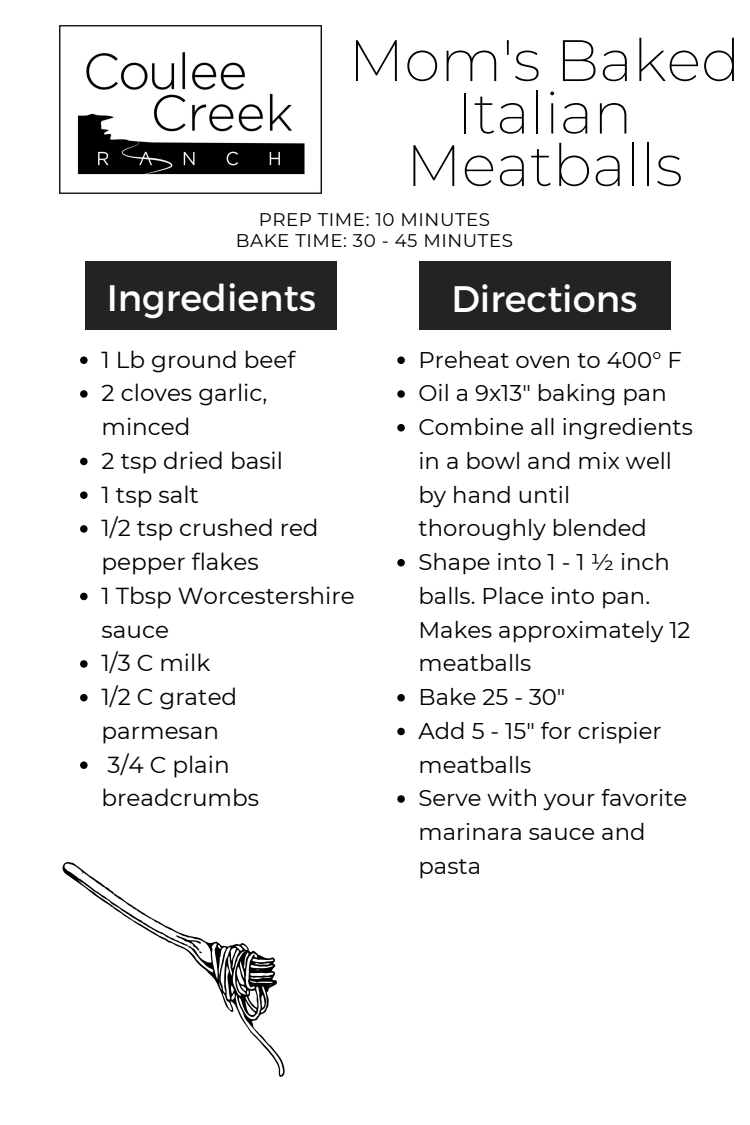
<style>
.page{position:relative;width:750px;height:1125px;background:#fff}
.page>*{position:absolute;margin:0;border:0;box-sizing:border-box;transform-origin:0 0}
.t1{font:200 58.38px/52.5px "Montserrat";color:#010101;text-align:center}
.t2{font:36.88px "Montserrat";color:#fff}
.t3{font:23.12px/33.8px "Montserrat";color:#010101}
.t4{font:22.75px/33.8px "Montserrat";color:#010101}
.t5{font:18.25px "Montserrat";letter-spacing:.03em;color:#010101}
</style>
<div class="page">
<div style="left:419px;top:262px;width:251px;height:67px;background:#232323"></div>
<img style="left:60px;top:26px;width:261px;height:168px">
<div style="left:86px;top:262px;width:251px;height:67px;background:#232323"></div>
<svg style="left:62px;top:861px;width:223px;height:216px"></svg>
<svg style="left:80px;top:356px;width:8px;height:8px"></svg>
<svg style="left:80px;top:390px;width:8px;height:8px"></svg>
<svg style="left:80px;top:458px;width:8px;height:7px"></svg>
<svg style="left:80px;top:491px;width:8px;height:8px"></svg>
<svg style="left:80px;top:525px;width:8px;height:8px"></svg>
<svg style="left:80px;top:593px;width:8px;height:7px"></svg>
<svg style="left:80px;top:660px;width:8px;height:8px"></svg>
<svg style="left:80px;top:694px;width:8px;height:7px"></svg>
<svg style="left:80px;top:761px;width:8px;height:8px"></svg>
<svg style="left:397px;top:356px;width:8px;height:8px"></svg>
<svg style="left:397px;top:390px;width:8px;height:8px"></svg>
<svg style="left:397px;top:424px;width:8px;height:7px"></svg>
<svg style="left:397px;top:559px;width:8px;height:7px"></svg>
<svg style="left:397px;top:694px;width:8px;height:7px"></svg>
<svg style="left:397px;top:728px;width:8px;height:7px"></svg>
<svg style="left:397px;top:795px;width:8px;height:8px"></svg>
<p class="t1" style="left:349px;top:34px;width:393px">Mom's Baked<br>Italian<br>Meatballs</p>
<p class="t5" style="left:259px;top:208px;width:233px">PREP TIME: 10 MINUTES</p>
<p class="t5" style="left:236px;top:230px;width:279px">BAKE TIME: 30 - 45 MINUTES</p>
<p class="t2" style="left:107px;top:274px;width:211px">Ingredients</p>
<p class="t2" style="left:451px;top:275px;width:188px">Directions</p>
<p class="t3" style="left:102px;top:343px;width:195px">1 Lb ground beef</p>
<p class="t3" style="left:102px;top:376px;width:167px">2 cloves garlic, minced</p>
<p class="t3" style="left:102px;top:444px;width:183px">2 tsp dried basil</p>
<p class="t3" style="left:102px;top:478px;width:99px">1 tsp salt</p>
<p class="t3" style="left:102px;top:511px;width:219px">1/2 tsp crushed red pepper flakes</p>
<p class="t3" style="left:102px;top:579px;width:255px">1 Tbsp Worcestershire sauce</p>
<p class="t3" style="left:102px;top:646px;width:110px">1/3 C milk</p>
<p class="t3" style="left:102px;top:680px;width:137px">1/2 C grated parmesan</p>
<p class="t3" style="left:102px;top:748px;width:159px">3/4 C plain breadcrumbs</p>
<p class="t4" style="left:419px;top:343px;width:265px">Preheat oven to 400° F</p>
<p class="t4" style="left:419px;top:376px;width:250px">Oil a 9x13" baking pan</p>
<p class="t4" style="left:419px;top:410px;width:276px">Combine all ingredients in a bowl and mix well by hand until thoroughly blended</p>
<p class="t4" style="left:419px;top:545px;width:273px">Shape into 1 - 1 ½ inch balls. Place into pan.<br>Makes approximately 12 meatballs</p>
<p class="t4" style="left:419px;top:680px;width:148px">Bake 25 - 30"</p>
<p class="t4" style="left:419px;top:714px;width:245px">Add 5 - 15" for crispier meatballs</p>
<p class="t4" style="left:419px;top:781px;width:270px">Serve with your favorite marinara sauce and pasta</p>
</div>
